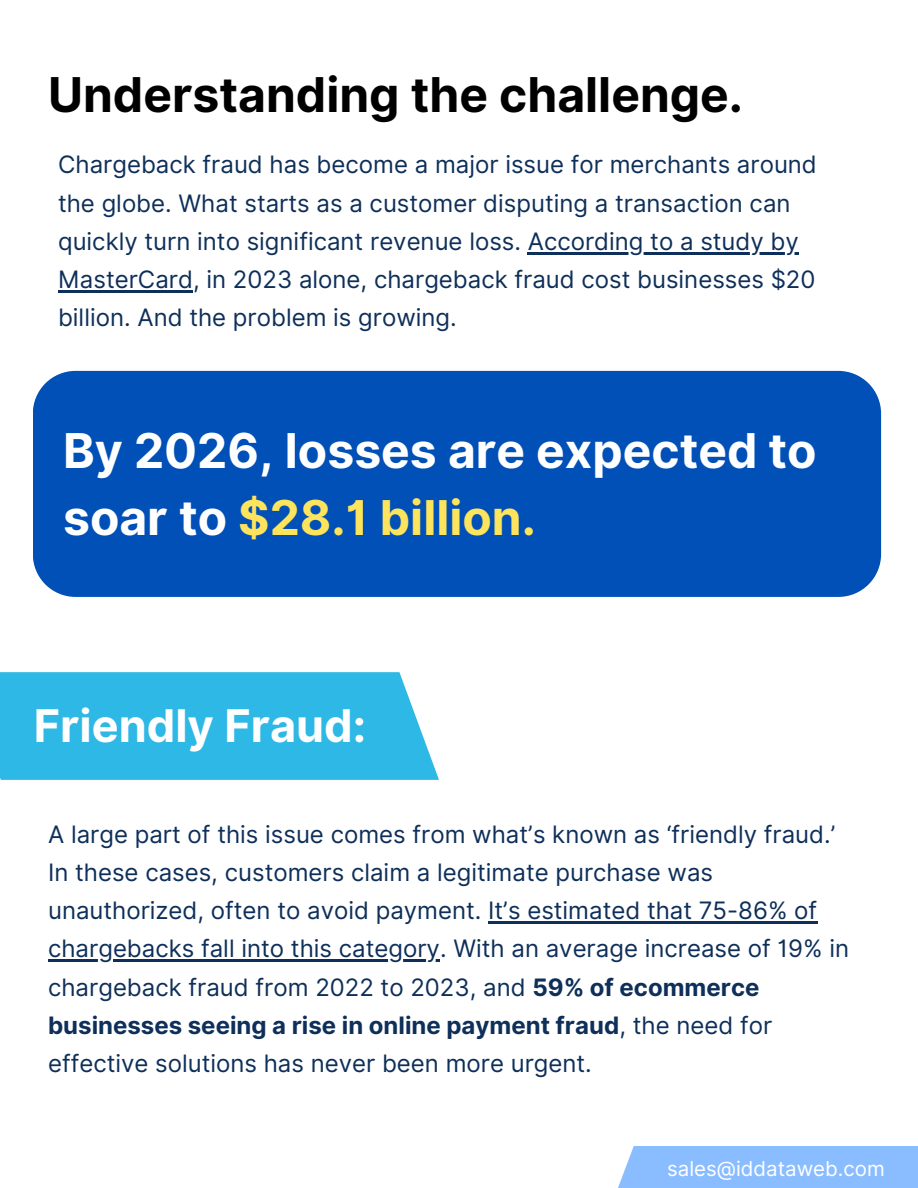
<style>
.page{position:relative;width:918px;height:1188px;background:#fff}
.page>*{position:absolute;margin:0;border:0;box-sizing:border-box;transform-origin:0 0}
.t1{font:700 48px/66.3px "Inter";color:#fff}
.t2{font:700 48px "Inter";color:#000}
.t3{font:700 45px "Inter";color:#fff}
.t4{font:24px/38.2px "Inter";color:#0e2f59}
.t5{font:20.4px "Inter";color:#fff}
.s1{color:#fde45c}
.s2{font-weight:700}
</style>
<div class="page">
<div style="left:618px;top:1146px;width:300px;height:42px;background:#8abdff"></div>
<hr style="left:488px;top:921px;width:329px;height:3px;background:#0e2f59">
<hr style="left:48px;top:960px;width:392px;height:2px;background:#0e2f59">
<hr style="left:528px;top:252px;width:271px;height:2px;background:#0e2f59">
<hr style="left:58px;top:290px;width:135px;height:3px;background:#0e2f59">
<div style="left:33px;top:371px;width:848px;height:226px;background:#0050b8"></div>
<div style="left:0;top:672px;width:439px;height:108px;background:#2eb8e5"></div>
<h1 class="t2" style="left:48px;top:66px;width:697px">Understanding the challenge.</h1>
<h1 class="t4" style="left:58px;top:146px;width:760px">Chargeback fraud has become a major issue for merchants around the globe. What starts as a customer disputing a transaction can quickly turn into significant revenue loss. According to a study by</h1>
<h2 class="t4" style="left:58px;top:260px;width:759px">MasterCard, in 2023 alone, chargeback fraud cost businesses $20 billion. And the problem is growing.</h2>
<p class="t1" style="left:63px;top:418px;width:755px">By 2026, losses are expected to soar to <span class="s1">$28.1 billion.</span></p>
<h2 class="t3" style="left:34px;top:699px;width:334px">Friendly Fraud:</h2>
<h2 class="t4" style="left:48px;top:815px;width:789px">A large part of this issue comes from what’s known as ‘friendly fraud.’<br>In these cases, customers claim a legitimate purchase was unauthorized, often to avoid payment. It’s estimated that 75-86% of</h2>
<h1 class="t4" style="left:48px;top:929px;width:803px">chargebacks fall into this category. With an average increase of 19% in chargeback fraud from 2022 to 2023, and <span class="s2">59% of ecommerce businesses seeing a rise in online payment fraud</span>, the need for effective solutions has never been more urgent.</h1>
<h1 class="t5" style="left:667px;top:1156px;width:219px">sales@iddataweb.com</h1>
</div>
